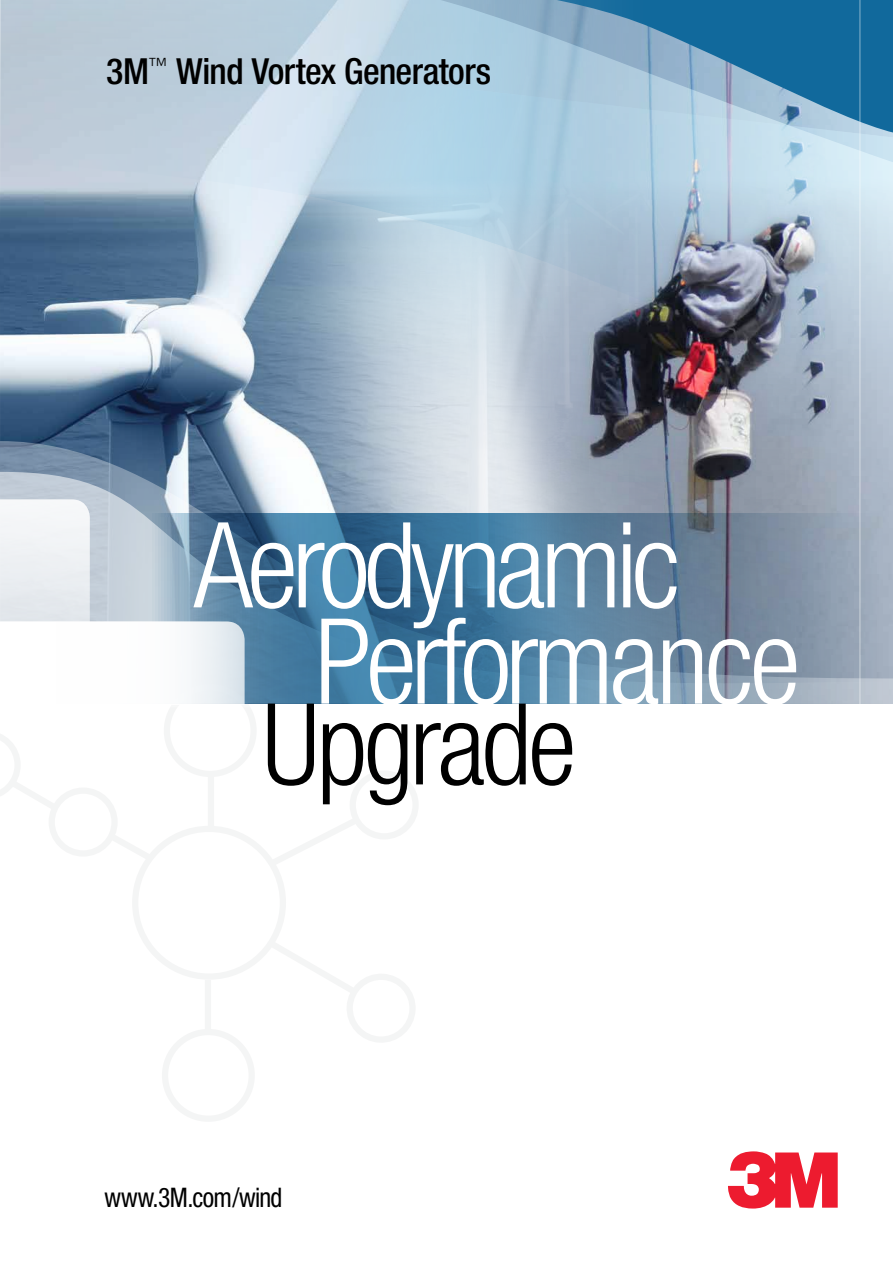
<style>
.page{position:relative;width:893px;height:1263px;background:#fff}
.page>*{position:absolute;margin:0;border:0;box-sizing:border-box;transform-origin:0 0}
.t1{font:300 condensed 118.95px/96.3px "Helvetica Neue";letter-spacing:-.05em;color:#fff}
.t2{font:300 condensed 113.1px "Helvetica Neue";letter-spacing:-.03em;color:#000}
.t3{font:500 condensed 36px "Helvetica Neue";letter-spacing:-.015em;color:#000}
.t4{font:condensed 27px "Helvetica Neue";letter-spacing:-.025em;color:#000;scale:.95 1}
</style>
<div class="page">
<svg style="left:728px;top:1151px;width:110px;height:58px"></svg>
<img style="left:0;top:137px;width:308px;height:304px">
<img style="left:308px;top:137px;width:585px;height:304px">
<div style="left:132px;top:826px;width:154px;height:154px;border:6px solid #d5d7d8;border-radius:50%"></div>
<div style="left:350px;top:770px;width:69px;height:69px;border:6px solid #d5d7d8;border-radius:50%"></div>
<div style="left:49px;top:787px;width:69px;height:69px;border:6px solid #d5d7d8;border-radius:50%"></div>
<div style="left:164px;top:684px;width:93px;height:93px;border:6px solid #d5d7d8;border-radius:50%"></div>
<div style="left:208px;top:773px;width:6px;height:53px;background:#f4f5f5"></div>
<svg style="left:264px;top:811px;width:101px;height:61px"></svg>
<svg style="left:103px;top:828px;width:56px;height:39px"></svg>
<svg style="left:264px;top:935px;width:151px;height:107px"></svg>
<div style="left:162px;top:1029px;width:93px;height:93px;border:6px solid #d5d7d8;border-radius:50%"></div>
<div style="left:205px;top:980px;width:6px;height:53px;background:#f4f5f5"></div>
<svg style="left:0;top:441px;width:893px;height:266px;background:#9daaba"></svg>
<svg style="left:0;top:472px;width:893px;height:41px;background:#a7b3c0"></svg>
<svg style="left:245px;top:513px;width:648px;height:191px;background:#5d84a1"></svg>
<svg style="left:0;top:499px;width:245px;height:316px"></svg>
<svg style="left:0;top:0;width:893px;height:137px;background:#98bbd1"></svg>
<hr style="left:860px;top:0;width:1px;height:723px;background:#fff">
<p class="t3" style="left:106px;top:50px;width:386px">3M<sup>™</sup> Wind Vortex Generators</p>
<h1 class="t1" style="left:315px;top:516px;width:487px;text-indent:-121px">Aerodynamic<br>Performance</h1>
<h2 class="t2" style="left:263px;top:679px;width:315px">Upgrade</h2>
<p class="t4" style="left:105px;top:1182px;width:189px">www.3M.com/wind</p>
</div>
